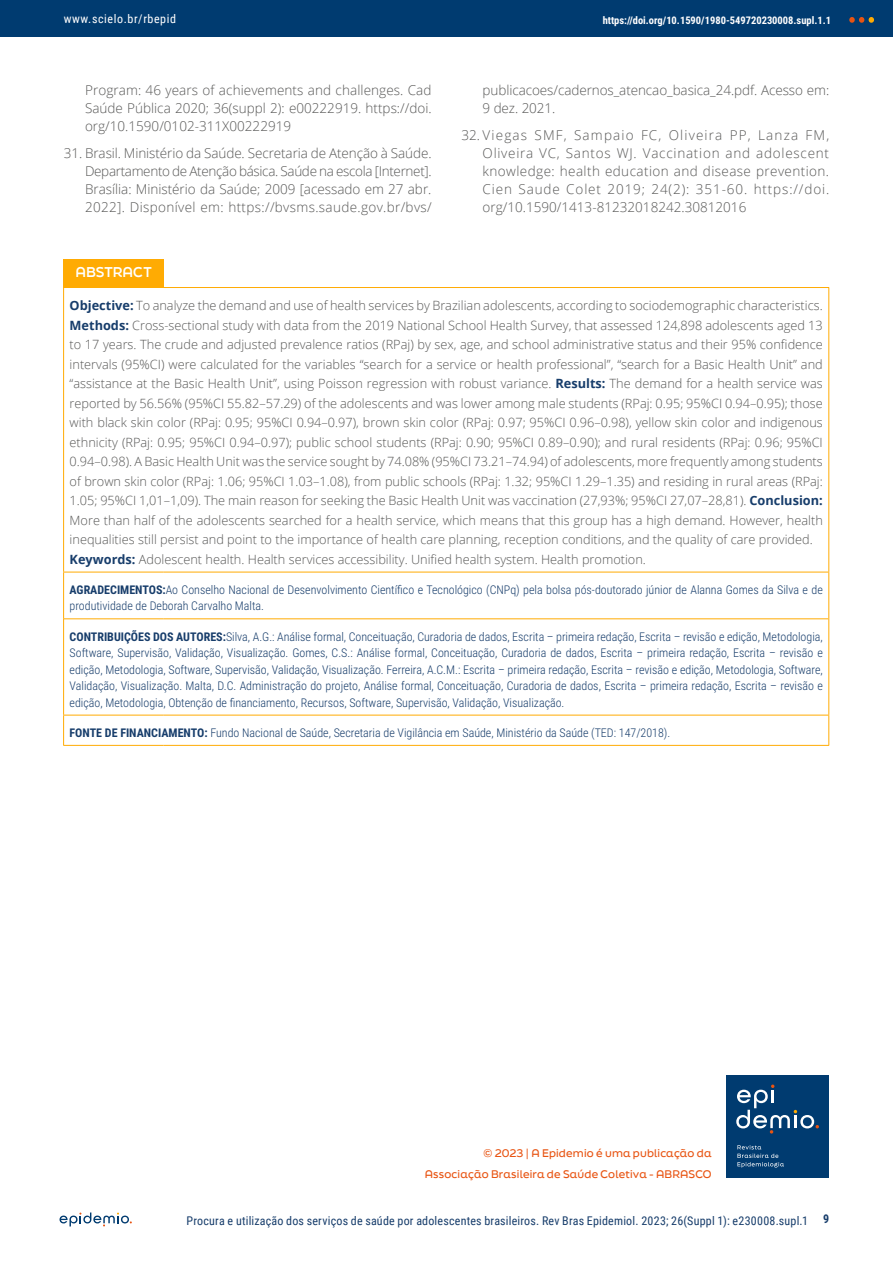
<style>
.page{position:relative;width:893px;height:1263px;background:#fff}
.page>*{position:absolute;margin:0;border:0;box-sizing:border-box;transform-origin:0 0}
.t1{font:300 13.5px/18px "Open Sans";color:#575756;text-align:justify}
.t2{font:700 13.5px "Final Six";color:#fff}
.t3{font:300 12.75px/19.5px "Open Sans";color:#575756}
.t4{font:300 12px/16.5px "Roboto Condensed";color:#173d6b}
.t5{font:12px "Roboto Condensed";letter-spacing:.015em;color:#173d6b}
.t6{font:12px "Roboto Condensed";letter-spacing:.05em;color:#fff}
.t7{font:700 12px "Roboto Condensed";color:#173d6b}
.t8{font:500 10.5px/21px "Final Six";letter-spacing:.015em;color:#e85412;text-align:right}
.t9{font:700 10.5px "Roboto Condensed";color:#fff}
.s1{font-weight:700;color:#173d6b}
.s2{font-weight:700}
</style>
<div class="page">
<div style="left:0;top:0;width:893px;height:36px;background:#003b70"></div>
<svg style="left:849px;top:17px;width:25px;height:6px"></svg>
<svg style="left:60px;top:1212px;width:72px;height:14px"></svg>
<div style="left:726px;top:1075px;width:103px;height:103px;background:#003b70"></div>
<svg style="left:737px;top:1145px;width:47px;height:22px"></svg>
<svg style="left:736px;top:1084px;width:83px;height:49px"></svg>
<div style="left:64px;top:259px;width:100px;height:28px;background:#ffab03"></div>
<hr style="left:63px;top:287px;width:1px;height:285px;background:#ffab03">
<hr style="left:164px;top:287px;width:665px;height:1px;background:#ffab03">
<hr style="left:828px;top:288px;width:1px;height:284px;background:#ffab03">
<hr style="left:63px;top:572px;width:1px;height:47px;background:#ffab03">
<hr style="left:63px;top:619px;width:1px;height:96px;background:#ffab03">
<hr style="left:828px;top:572px;width:1px;height:47px;background:#ffab03">
<hr style="left:828px;top:619px;width:1px;height:96px;background:#ffab03">
<hr style="left:63px;top:572px;width:101px;height:1px;background:#ffab03">
<hr style="left:164px;top:572px;width:665px;height:1px;background:#ffab03">
<hr style="left:64px;top:618px;width:100px;height:1px;background:#ffab03">
<hr style="left:164px;top:618px;width:664px;height:1px;background:#ffab03">
<hr style="left:63px;top:715px;width:101px;height:1px;background:#ffab03">
<hr style="left:164px;top:715px;width:665px;height:1px;background:#ffab03">
<hr style="left:63px;top:715px;width:1px;height:30px;background:#ffab03">
<hr style="left:828px;top:715px;width:1px;height:30px;background:#ffab03">
<hr style="left:63px;top:745px;width:101px;height:1px;background:#ffab03">
<hr style="left:164px;top:745px;width:665px;height:1px;background:#ffab03">
<p class="t6" style="left:64px;top:10px;width:114px">www.scielo.br/rbepid</p>
<p class="t1" style="left:85px;top:81px;width:348px">Program: 46 years of achievements and challenges. Cad Saúde Pública 2020; 36(suppl 2): e00222919. https://doi. org/10.1590/0102-311X00222919</p>
<p class="t1" style="left:85px;top:144px;width:348px;text-indent:-21px">31. Brasil. Ministério da Saúde. Secretaria de Atenção à Saúde.<br>Departamento de Atenção básica. Saúde na escola [Internet].<br>Brasília: Ministério da Saúde; 2009 [acessado em 27 abr.<br>2022]. Disponível em: https://bvsms.saude.gov.br/bvs/</p>
<p class="t9" style="left:603px;top:12px;width:230px">https://doi.org/10.1590/1980-549720230008.supl.1.1</p>
<p class="t1" style="left:483px;top:81px;width:348px">publicacoes/cadernos_atencao_basica_24.pdf. Acesso em:<br>9 dez. 2021.</p>
<p class="t1" style="left:483px;top:126px;width:348px;text-indent:-21px">32.Viegas SMF, Sampaio FC, Oliveira PP, Lanza FM, Oliveira VC, Santos WJ. Vaccination and adolescent knowledge: health education and disease prevention.<br>Cien Saude Colet 2019; 24(2): 351-60. https://doi. org/10.1590/1413-81232018242.30812016</p>
<p class="t2" style="left:76px;top:262px;width:78px">ABSTRACT</p>
<p class="t3" style="left:70px;top:295px;width:755px"><span class="s1">Objective:</span> To analyze the demand and use of health services by Brazilian adolescents, according to sociodemographic characteristics.<br><span class="s1">Methods:</span> Cross-sectional study with data from the 2019 National School Health Survey, that assessed 124,898 adolescents aged 13 to 17 years. The crude and adjusted prevalence ratios (RPaj) by sex, age, and school administrative status and their 95% confidence intervals (95%CI) were calculated for the variables “search for a service or health professional”, “search for a Basic Health Unit” and “assistance at the Basic Health Unit”, using Poisson regression with robust variance. <span class="s1">Results:</span> The demand for a health service was reported by 56.56% (95%CI 55.82–57.29) of the adolescents and was lower among male students (RPaj: 0.95; 95%CI 0.94–0.95); those with black skin color (RPaj: 0.95; 95%CI 0.94–0.97), brown skin color (RPaj: 0.97; 95%CI 0.96–0.98), yellow skin color and indigenous ethnicity (RPaj: 0.95; 95%CI 0.94–0.97); public school students (RPaj: 0.90; 95%CI 0.89–0.90); and rural residents (RPaj: 0.96; 95%CI 0.94–0.98). A Basic Health Unit was the service sought by 74.08% (95%CI 73.21–74.94) of adolescents, more frequently among students of brown skin color (RPaj: 1.06; 95%CI 1.03–1.08), from public schools (RPaj: 1.32; 95%CI 1.29–1.35) and residing in rural areas (RPaj:<br>1.05; 95%CI 1,01–1,09). The main reason for seeking the Basic Health Unit was vaccination (27,93%; 95%CI 27,07–28,81). <span class="s1">Conclusion:<br></span>More than half of the adolescents searched for a health service, which means that this group has a high demand. However, health inequalities still persist and point to the importance of health care planning, reception conditions, and the quality of care provided.<br><span class="s1">Keywords:</span> Adolescent health. Health services accessibility. Unified health system. Health promotion.</p>
<p class="t4" style="left:70px;top:581px;width:755px"><span class="s2">AGRADECIMENTOS:</span>Ao Conselho Nacional de Desenvolvimento Científico e Tecnológico (CNPq) pela bolsa pós-doutorado júnior de Alanna Gomes da Silva e de produtividade de Deborah Carvalho Malta.</p>
<p class="t4" style="left:70px;top:628px;width:755px;text-align:justify"><span class="s2">CONTRIBUIÇÕES DOS AUTORES:</span>Silva, A.G.: Análise formal, Conceituação, Curadoria de dados, Escrita – primeira redação, Escrita – revisão e edição, Metodologia, Software, Supervisão, Validação, Visualização. Gomes, C.S.: Análise formal, Conceituação, Curadoria de dados, Escrita – primeira redação, Escrita – revisão e edição, Metodologia, Software, Supervisão, Validação, Visualização. Ferreira, A.C.M.: Escrita – primeira redação, Escrita – revisão e edição, Metodologia, Software, Validação, Visualização. Malta, D.C. Administração do projeto, Análise formal, Conceituação, Curadoria de dados, Escrita – primeira redação, Escrita – revisão e edição, Metodologia, Obtenção de financiamento, Recursos, Software, Supervisão, Validação, Visualização.</p>
<p class="t4" style="left:70px;top:724px;width:602px"><span class="s2">FONTE DE FINANCIAMENTO:</span> Fundo Nacional de Saúde, Secretaria de Vigilância em Saúde, Ministério da Saúde (TED: 147/2018).</p>
<p class="t8" style="left:425px;top:1142px;width:288px">© 2023 | A Epidemio é uma publicação da<br>Associação Brasileira de Saúde Coletiva - ABRASCO</p>
<p class="t5" style="left:186px;top:1212px;width:623px">Procura e utilização dos serviços de saúde por adolescentes brasileiros. Rev Bras Epidemiol. 2023; 26(Suppl 1): e230008.supl.1</p>
<p class="t7" style="left:823px;top:1211px;width:8px">9</p>
</div>
